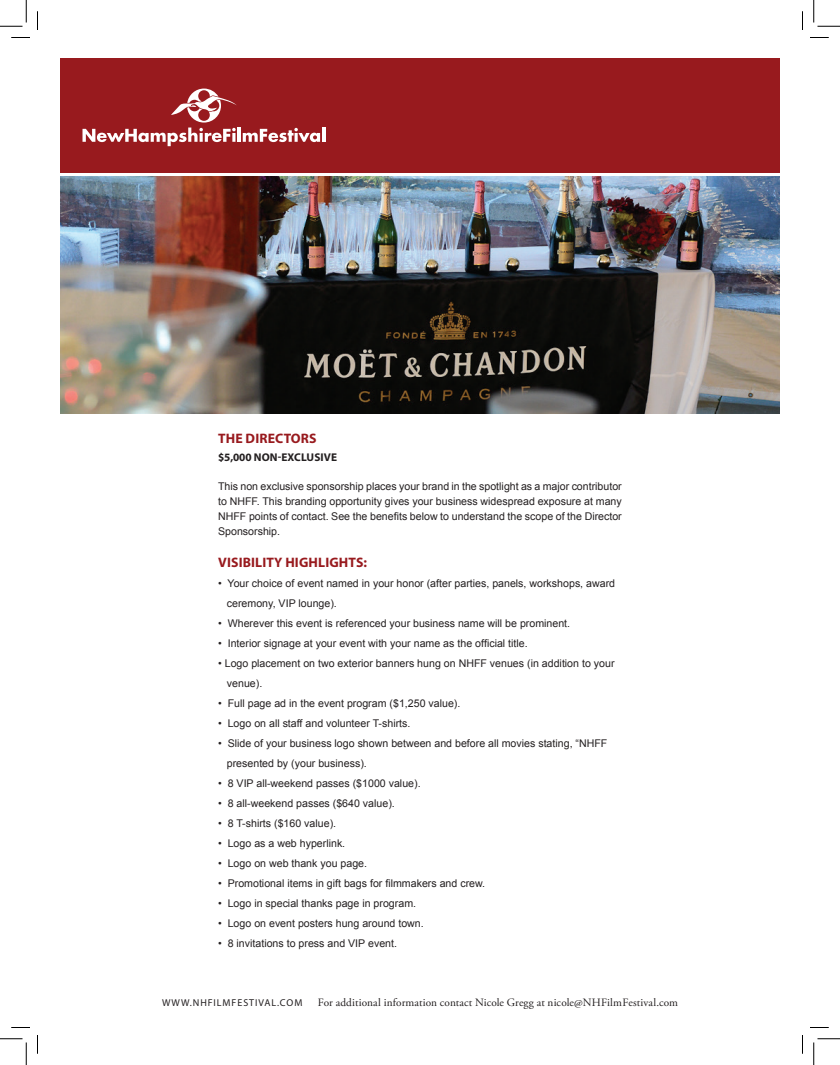
<style>
.page{position:relative;width:840px;height:1065px;background:#fff}
.page>*{position:absolute;margin:0;border:0;box-sizing:border-box;transform-origin:0 0}
.t1{font:700 13.75px "Myriad Pro";letter-spacing:.01em;color:#981a1e}
.t2{font:11.25px "Adobe Garamond Pro";letter-spacing:.01em;color:#231f20}
.t3{font:700 11.25px "Myriad Pro";color:#231f20}
.t4{font:10.62px/15px "Arial";color:#231f20}
.s1{font-family:"Myriad Pro";font-size:10px}
.s2{font-family:"Myriad Pro";font-size:10px;color:#fff}
</style>
<div class="page">
<img style="left:60px;top:176px;width:720px;height:237px">
<div style="left:60px;top:58px;width:720px;height:114px;background:#981a1e"></div>
<hr style="left:238px;top:128px;width:3px;height:14px;background:#fff">
<svg style="left:243px;top:128px;width:77px;height:14px"></svg>
<hr style="left:322px;top:128px;width:3px;height:14px;background:#fff">
<svg style="left:83px;top:89px;width:153px;height:57px"></svg>
<svg style="left:11px;top:37px;width:19px;height:1px"></svg>
<svg style="left:810px;top:37px;width:19px;height:1px"></svg>
<svg style="left:11px;top:1027px;width:19px;height:1px"></svg>
<svg style="left:810px;top:1027px;width:19px;height:1px"></svg>
<svg style="left:37px;top:11px;width:1px;height:19px"></svg>
<svg style="left:37px;top:1035px;width:1px;height:19px"></svg>
<svg style="left:802px;top:11px;width:1px;height:19px"></svg>
<svg style="left:802px;top:1035px;width:1px;height:19px"></svg>
<svg style="left:0;top:0;width:27px;height:27px"></svg>
<svg style="left:0;top:1039px;width:27px;height:26px"></svg>
<svg style="left:814px;top:0;width:26px;height:27px"></svg>
<svg style="left:814px;top:1039px;width:26px;height:26px"></svg>
<p class="t1" style="left:218px;top:429px;width:91px">THE DIRECTORS</p>
<p class="t3" style="left:218px;top:450px;width:120px">$5,000 NON-EXCLUSIVE</p>
<p class="t4" style="left:218px;top:479px;width:405px;text-align:justify">This non exclusive sponsorship places your brand in the spotlight as a major contributor to NHFF. This branding opportunity gives your business widespread exposure at many NHFF points of contact. See the benefits below to understand the scope of the Director Sponsorship.</p>
<p class="t1" style="left:218px;top:554px;width:150px">VISIBILITY HIGHLIGHTS:</p>
<p class="t4" style="left:227px;top:574px;width:390px;line-height:20px;text-indent:-9px">• Your choice of event named in your honor (after parties, panels, workshops, award ceremony, VIP lounge).</p>
<p class="t4" style="left:218px;top:616px;width:354px">• Wherever this event is referenced your business name will be prominent.</p>
<p class="t4" style="left:218px;top:636px;width:311px">• Interior signage at your event with your name as the official title.</p>
<p class="t4" style="left:227px;top:654px;width:389px;line-height:20px;text-indent:-9px">• Logo placement on two exterior banners hung on NHFF venues (in addition to your venue).</p>
<p class="t4" style="left:218px;top:696px;width:244px">• Full page ad in the event program ($1,250 value).</p>
<p class="t4" style="left:218px;top:716px;width:194px">• Logo on all staff and volunteer T-shirts.</p>
<p class="t4" style="left:227px;top:734px;width:382px;line-height:20px;text-indent:-9px">• Slide of your business logo shown between and before all movies stating, “NHFF presented by (your business).</p>
<p class="t4" style="left:218px;top:776px;width:204px">• 8 VIP all-weekend passes ($1000 value).</p>
<p class="t4" style="left:218px;top:796px;width:178px">• 8 all-weekend passes ($640 value).</p>
<p class="t4" style="left:218px;top:816px;width:120px">• 8 T-shirts ($160 value).</p>
<p class="t4" style="left:218px;top:836px;width:129px">• Logo as a web hyperlink.</p>
<p class="t4" style="left:218px;top:856px;width:151px">• Logo on web thank you page.</p>
<p class="t4" style="left:218px;top:876px;width:269px">• Promotional items in gift bags for filmmakers and crew.</p>
<p class="t4" style="left:218px;top:896px;width:200px">• Logo in special thanks page in program.</p>
<p class="t4" style="left:218px;top:916px;width:207px">• Logo on event posters hung around town.</p>
<p class="t4" style="left:218px;top:936px;width:180px">• 8 invitations to press and VIP event.</p>
<p class="t2" style="left:162px;top:996px;width:518px"><span class="s1">WWW.N HF ILMF ESTIVAL.COM</span> <span class="s2">|</span> For additional information contact Nicole Gregg at nicole@NHFilmFestival.com</p>
</div>
